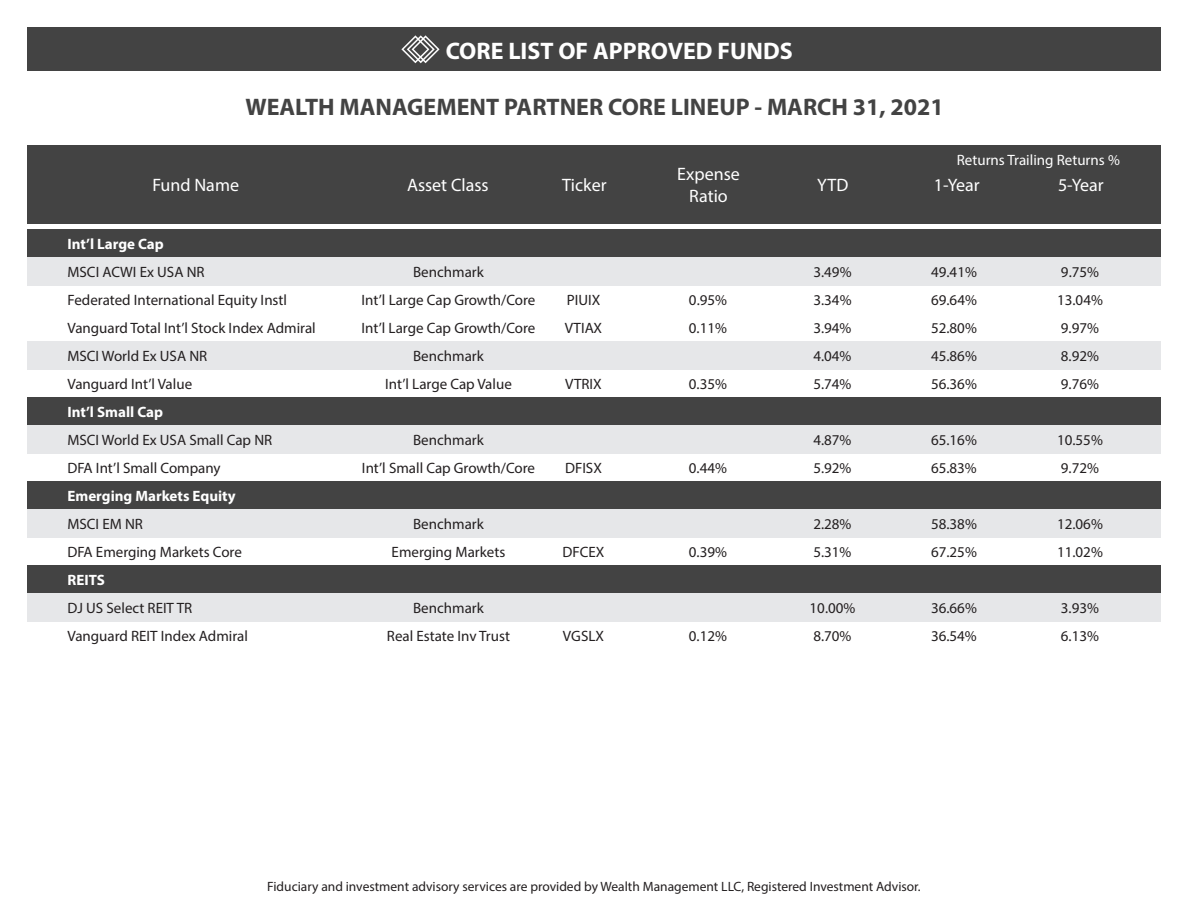
<style>
.page{position:relative;width:1188px;height:918px;background:#fff}
.page>*{position:absolute;margin:0;border:0;box-sizing:border-box;transform-origin:0 0}
.t1{font:700 24px "Myriad Pro";color:#434343}
.t2{font:700 24px "Myriad Pro";color:#fff}
.t3{font:18px/21.6px "Myriad Pro";color:#fff;text-align:center}
.t4{font:15px "Myriad Pro";color:#231f20}
.t5{font:700 15px "Myriad Pro";color:#fff}
.t6{font:15px "Myriad Pro";color:#fff}
.t7{font:13.5px "Myriad Pro";color:#231f20}
</style>
<div class="page">
<div style="left:1095px;top:145px;width:66px;height:79px;background:#434343"></div>
<div style="left:27px;top:27px;width:1134px;height:44px;background:#434343"></div>
<img style="left:401px;top:35px;width:39px;height:29px">
<div style="left:531px;top:145px;width:603px;height:79px;background:#434343"></div>
<div style="left:27px;top:145px;width:337px;height:79px;background:#434343"></div>
<div style="left:364px;top:145px;width:167px;height:79px;background:#434343"></div>
<div style="left:27px;top:342px;width:1134px;height:28px;background:#e6e7e9"></div>
<div style="left:27px;top:397px;width:1134px;height:28px;background:#434343"></div>
<div style="left:27px;top:425px;width:1134px;height:28px;background:#e6e7e9"></div>
<div style="left:27px;top:482px;width:1134px;height:28px;background:#434343"></div>
<div style="left:27px;top:510px;width:1134px;height:28px;background:#e6e7e9"></div>
<div style="left:27px;top:566px;width:1134px;height:28px;background:#434343"></div>
<div style="left:27px;top:594px;width:1134px;height:28px;background:#e6e7e9"></div>
<div style="left:27px;top:230px;width:1134px;height:28px;background:#434343"></div>
<div style="left:27px;top:258px;width:1134px;height:28px;background:#e6e7e9"></div>
<h1 class="t2" style="left:446px;top:35px;width:349px">CORE LIST OF APPROVED FUNDS</h1>
<h1 class="t1" style="left:245px;top:91px;width:700px">WEALTH MANAGEMENT PARTNER CORE LINEUP - MARCH 31, 2021</h1>
<p class="t3" style="left:152px;top:174px;width:88px">Fund Name</p>
<p class="t3" style="left:407px;top:174px;width:83px">Asset Class</p>
<p class="t6" style="left:957px;top:151px;width:165px">Returns Trailing Returns %</p>
<p class="t3" style="left:562px;top:174px;width:46px">Ticker</p>
<p class="t3" style="left:677px;top:163px;width:64px">Expense<br>Ratio</p>
<p class="t3" style="left:817px;top:174px;width:33px">YTD</p>
<p class="t3" style="left:934px;top:174px;width:47px">1-Year</p>
<p class="t3" style="left:1058px;top:174px;width:47px">5-Year</p>
<p class="t5" style="left:68px;top:234px;width:98px">Int’l Large Cap</p>
<p class="t4" style="left:68px;top:263px;width:139px">MSCI ACWI Ex USA NR</p>
<p class="t4" style="left:413px;top:263px;width:72px">Benchmark</p>
<p class="t4" style="left:813px;top:263px;width:40px">3.49%</p>
<p class="t4" style="left:931px;top:263px;width:47px">49.41%</p>
<p class="t4" style="left:1061px;top:263px;width:40px">9.75%</p>
<p class="t4" style="left:68px;top:291px;width:221px">Federated International Equity Instl</p>
<p class="t4" style="left:362px;top:291px;width:175px">Int’l Large Cap Growth/Core</p>
<p class="t4" style="left:567px;top:291px;width:35px">PIUIX</p>
<p class="t4" style="left:689px;top:291px;width:40px">0.95%</p>
<p class="t4" style="left:813px;top:291px;width:40px">3.34%</p>
<p class="t4" style="left:931px;top:291px;width:47px">69.64%</p>
<p class="t4" style="left:1057px;top:291px;width:47px">13.04%</p>
<p class="t4" style="left:68px;top:319px;width:250px">Vanguard Total Int’l Stock Index Admiral</p>
<p class="t4" style="left:362px;top:319px;width:175px">Int’l Large Cap Growth/Core</p>
<p class="t4" style="left:565px;top:319px;width:39px">VTIAX</p>
<p class="t4" style="left:689px;top:319px;width:40px">0.11%</p>
<p class="t4" style="left:813px;top:319px;width:40px">3.94%</p>
<p class="t4" style="left:931px;top:319px;width:47px">52.80%</p>
<p class="t4" style="left:1061px;top:319px;width:40px">9.97%</p>
<p class="t4" style="left:68px;top:347px;width:141px">MSCI World Ex USA NR</p>
<p class="t4" style="left:413px;top:347px;width:72px">Benchmark</p>
<p class="t4" style="left:813px;top:347px;width:40px">4.04%</p>
<p class="t4" style="left:931px;top:347px;width:47px">45.86%</p>
<p class="t4" style="left:1061px;top:347px;width:40px">8.92%</p>
<p class="t4" style="left:68px;top:375px;width:126px">Vanguard Int’l Value</p>
<p class="t4" style="left:385px;top:375px;width:128px">Int’l Large Cap Value</p>
<p class="t4" style="left:565px;top:375px;width:38px">VTRIX</p>
<p class="t4" style="left:689px;top:375px;width:40px">0.35%</p>
<p class="t4" style="left:813px;top:375px;width:40px">5.74%</p>
<p class="t4" style="left:931px;top:375px;width:47px">56.36%</p>
<p class="t4" style="left:1061px;top:375px;width:40px">9.76%</p>
<p class="t5" style="left:68px;top:402px;width:97px">Int’l Small Cap</p>
<p class="t4" style="left:68px;top:431px;width:206px">MSCI World Ex USA Small Cap NR</p>
<p class="t4" style="left:413px;top:431px;width:72px">Benchmark</p>
<p class="t4" style="left:813px;top:431px;width:40px">4.87%</p>
<p class="t4" style="left:931px;top:431px;width:47px">65.16%</p>
<p class="t4" style="left:1057px;top:431px;width:47px">10.55%</p>
<p class="t4" style="left:68px;top:459px;width:155px">DFA Int’l Small Company</p>
<p class="t4" style="left:362px;top:459px;width:175px">Int’l Small Cap Growth/Core</p>
<p class="t4" style="left:565px;top:459px;width:38px">DFISX</p>
<p class="t4" style="left:689px;top:459px;width:40px">0.44%</p>
<p class="t4" style="left:813px;top:459px;width:40px">5.92%</p>
<p class="t4" style="left:931px;top:459px;width:47px">65.83%</p>
<p class="t4" style="left:1061px;top:459px;width:40px">9.72%</p>
<p class="t5" style="left:68px;top:486px;width:170px">Emerging Markets Equity</p>
<p class="t4" style="left:68px;top:515px;width:77px">MSCI EM NR</p>
<p class="t4" style="left:413px;top:515px;width:72px">Benchmark</p>
<p class="t4" style="left:813px;top:515px;width:40px">2.28%</p>
<p class="t4" style="left:931px;top:515px;width:47px">58.38%</p>
<p class="t4" style="left:1057px;top:515px;width:47px">12.06%</p>
<p class="t4" style="left:68px;top:543px;width:176px">DFA Emerging Markets Core</p>
<p class="t4" style="left:392px;top:543px;width:115px">Emerging Markets</p>
<p class="t4" style="left:563px;top:543px;width:43px">DFCEX</p>
<p class="t4" style="left:689px;top:543px;width:40px">0.39%</p>
<p class="t4" style="left:813px;top:543px;width:40px">5.31%</p>
<p class="t4" style="left:931px;top:543px;width:47px">67.25%</p>
<p class="t4" style="left:1057px;top:543px;width:47px">11.02%</p>
<p class="t5" style="left:68px;top:570px;width:39px">REITS</p>
<p class="t4" style="left:68px;top:599px;width:126px">DJ US Select REIT TR</p>
<p class="t4" style="left:413px;top:599px;width:72px">Benchmark</p>
<p class="t4" style="left:810px;top:599px;width:47px">10.00%</p>
<p class="t4" style="left:931px;top:599px;width:47px">36.66%</p>
<p class="t4" style="left:1061px;top:599px;width:40px">3.93%</p>
<p class="t4" style="left:68px;top:627px;width:182px">Vanguard REIT Index Admiral</p>
<p class="t4" style="left:387px;top:627px;width:125px">Real Estate Inv Trust</p>
<p class="t4" style="left:563px;top:627px;width:43px">VGSLX</p>
<p class="t4" style="left:689px;top:627px;width:40px">0.12%</p>
<p class="t4" style="left:813px;top:627px;width:40px">8.70%</p>
<p class="t4" style="left:931px;top:627px;width:47px">36.54%</p>
<p class="t4" style="left:1061px;top:627px;width:40px">6.13%</p>
<p class="t7" style="left:267px;top:878px;width:655px">Fiduciary and investment advisory services are provided by Wealth Management LLC, Registered Investment Advisor.</p>
</div>
